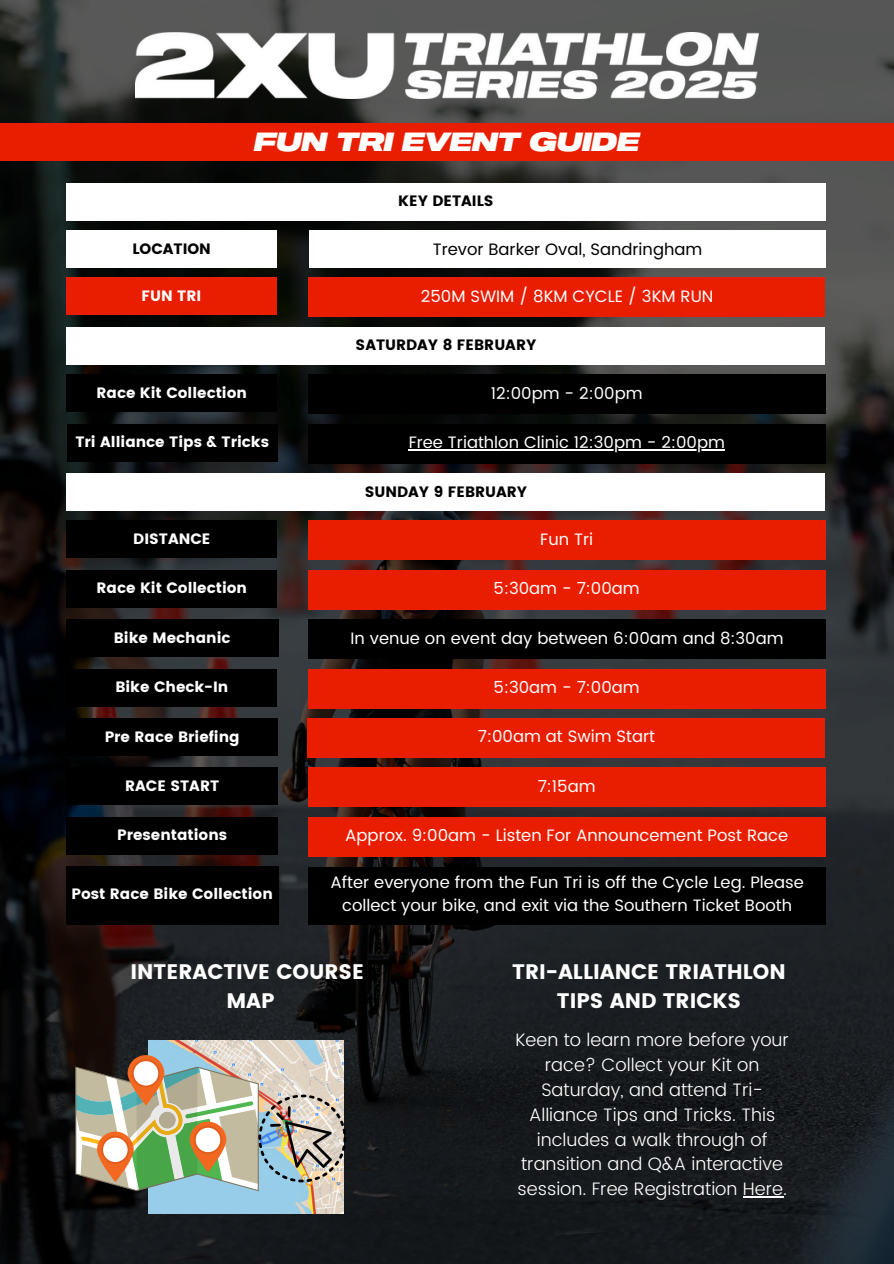
<style>
.page{position:relative;width:894px;height:1264px;background:#fff}
.page>*{position:absolute;margin:0;border:0;box-sizing:border-box;transform-origin:0 0}
.t1{font:25.8px "Sequel 100 Wide 96";color:#fff}
.t2{font:21px/29.2px "Poppins";color:#fff;text-align:center}
.t3{font:300 18px/24.8px "Poppins";color:#fff;text-align:center}
.t4{font:16.5px/22.5px "Poppins";color:#fff;text-align:center}
.t5{font:16.5px "Poppins";color:#000}
.t6{font:15px "Poppins";color:#fff}
.t7{font:15px "Poppins";color:#000}
</style>
<div class="page">
<img style="left:0;top:0;width:893px;height:1263px">
<div style="left:67px;top:327px;width:758px;height:38px;background:#fff"></div>
<div style="left:67px;top:374px;width:210px;height:38px;background:#000"></div>
<div style="left:308px;top:374px;width:517px;height:40px;background:#000"></div>
<div style="left:66px;top:520px;width:211px;height:38px;background:#000"></div>
<div style="left:307px;top:520px;width:518px;height:40px;background:#e91d00"></div>
<div style="left:66px;top:570px;width:211px;height:37px;background:#000"></div>
<div style="left:307px;top:570px;width:518px;height:39px;background:#e91d00"></div>
<div style="left:66px;top:668px;width:211px;height:38px;background:#000"></div>
<div style="left:307px;top:668px;width:518px;height:40px;background:#e91d00"></div>
<div style="left:66px;top:277px;width:210px;height:38px;background:#e91d00"></div>
<div style="left:308px;top:277px;width:516px;height:40px;background:#e91d00"></div>
<div style="left:66px;top:230px;width:211px;height:38px;background:#fff"></div>
<div style="left:309px;top:230px;width:516px;height:38px;background:#fff"></div>
<div style="left:67px;top:718px;width:211px;height:38px;background:#000"></div>
<div style="left:307px;top:718px;width:518px;height:39px;background:#e91d00"></div>
<div style="left:67px;top:767px;width:211px;height:38px;background:#000"></div>
<div style="left:308px;top:767px;width:517px;height:40px;background:#e91d00"></div>
<div style="left:66px;top:817px;width:212px;height:37px;background:#000"></div>
<div style="left:307px;top:817px;width:518px;height:39px;background:#e91d00"></div>
<div style="left:66px;top:866px;width:212px;height:58px;background:#000"></div>
<div style="left:308px;top:867px;width:517px;height:57px;background:#000"></div>
<div style="left:66px;top:183px;width:759px;height:37px;background:#fff"></div>
<div style="left:66px;top:619px;width:212px;height:38px;background:#000"></div>
<div style="left:308px;top:619px;width:517px;height:40px;background:#000"></div>
<div style="left:67px;top:473px;width:758px;height:38px;background:#fff"></div>
<div style="left:67px;top:424px;width:210px;height:37px;background:#000"></div>
<div style="left:308px;top:424px;width:517px;height:39px;background:#000"></div>
<hr style="left:408px;top:449px;width:165px;height:1px;background:#fff">
<hr style="left:573px;top:449px;width:151px;height:1px;background:#fff">
<hr style="left:742px;top:1196px;width:40px;height:1px;background:#fff">
<div style="left:0;top:123px;width:893px;height:38px;background:#e91d00"></div>
<img style="left:149px;top:1040px;width:194px;height:173px">
<div style="left:127px;top:1055px;width:37px;height:50px;background:#f36820;border-radius:18px"></div>
<svg style="left:132px;top:1059px;width:28px;height:28px"></svg>
<div style="left:134px;top:1061px;width:24px;height:24px;background:#fff;border-radius:50%"></div>
<img style="left:75px;top:1066px;width:271px;height:125px">
<img style="left:135px;top:32px;width:623px;height:67px">
<p class="t1" style="left:254px;top:126px;width:387px">FUN TRI EVENT GUIDE</p>
<p class="t7" style="left:398px;top:192px;width:97px">KEY DETAILS</p>
<h4 class="t7" style="left:132px;top:239px;width:80px">LOCATION</h4>
<h5 class="t5" style="left:432px;top:239px;width:271px">Trevor Barker Oval, Sandringham</h5>
<h4 class="t6" style="left:141px;top:287px;width:61px">FUN TRI</h4>
<p class="t4" style="left:420px;top:285px;width:294px">250M SWIM / 8KM CYCLE / 3KM RUN</p>
<p class="t7" style="left:355px;top:336px;width:182px">SATURDAY 8 FEBRUARY</p>
<h1 class="t6" style="left:96px;top:384px;width:152px">Race Kit Collection</h1>
<h5 class="t4" style="left:491px;top:382px;width:153px">12:00pm - 2:00pm</h5>
<p class="t6" style="left:75px;top:433px;width:195px">Tri Alliance Tips &amp; Tricks</p>
<h4 class="t4" style="left:408px;top:431px;width:317px">Free Triathlon Clinic 12:30pm - 2:00pm</h4>
<h4 class="t7" style="left:364px;top:482px;width:164px">SUNDAY 9 FEBRUARY</h4>
<h5 class="t6" style="left:133px;top:530px;width:79px">DISTANCE</h5>
<h4 class="t4" style="left:540px;top:528px;width:54px">Fun Tri</h4>
<h5 class="t6" style="left:96px;top:579px;width:152px">Race Kit Collection</h5>
<h3 class="t4" style="left:493px;top:577px;width:148px">5:30am - 7:00am</h3>
<h4 class="t6" style="left:114px;top:628px;width:118px">Bike Mechanic</h4>
<h5 class="t4" style="left:350px;top:626px;width:434px">In venue on event day between 6:00am and 8:30am</h5>
<h5 class="t6" style="left:115px;top:678px;width:114px">Bike Check-In</h5>
<p class="t4" style="left:493px;top:676px;width:148px">5:30am - 7:00am</p>
<h5 class="t6" style="left:105px;top:727px;width:136px">Pre Race Briefing</h5>
<h4 class="t4" style="left:477px;top:725px;width:179px">7:00am at Swim Start</h4>
<p class="t6" style="left:125px;top:777px;width:95px">RACE START</p>
<h4 class="t4" style="left:537px;top:775px;width:59px">7:15am</h4>
<p class="t6" style="left:117px;top:826px;width:112px">Presentations</p>
<h4 class="t4" style="left:345px;top:824px;width:444px">Approx. 9:00am - Listen For Announcement Post Race</h4>
<p class="t6" style="left:71px;top:885px;width:203px">Post Race Bike Collection</p>
<h4 class="t4" style="left:330px;top:871px;width:474px">After everyone from the Fun Tri is off the Cycle Leg. Please collect your bike, and exit via the Southern Ticket Booth</h4>
<h4 class="t2" style="left:130px;top:957px;width:235px">INTERACTIVE COURSE<br>MAP</h4>
<h2 class="t2" style="left:512px;top:957px;width:275px">TRI-ALLIANCE TRIATHLON<br>TIPS AND TRICKS</h2>
<h2 class="t3" style="left:515px;top:1027px;width:275px">Keen to learn more before your race? Collect your Kit on<br>Saturday, and attend Tri-<br>Alliance Tips and Tricks. This includes a walk through of transition and Q&amp;A interactive session. Free Registration Here.</h2>
</div>
